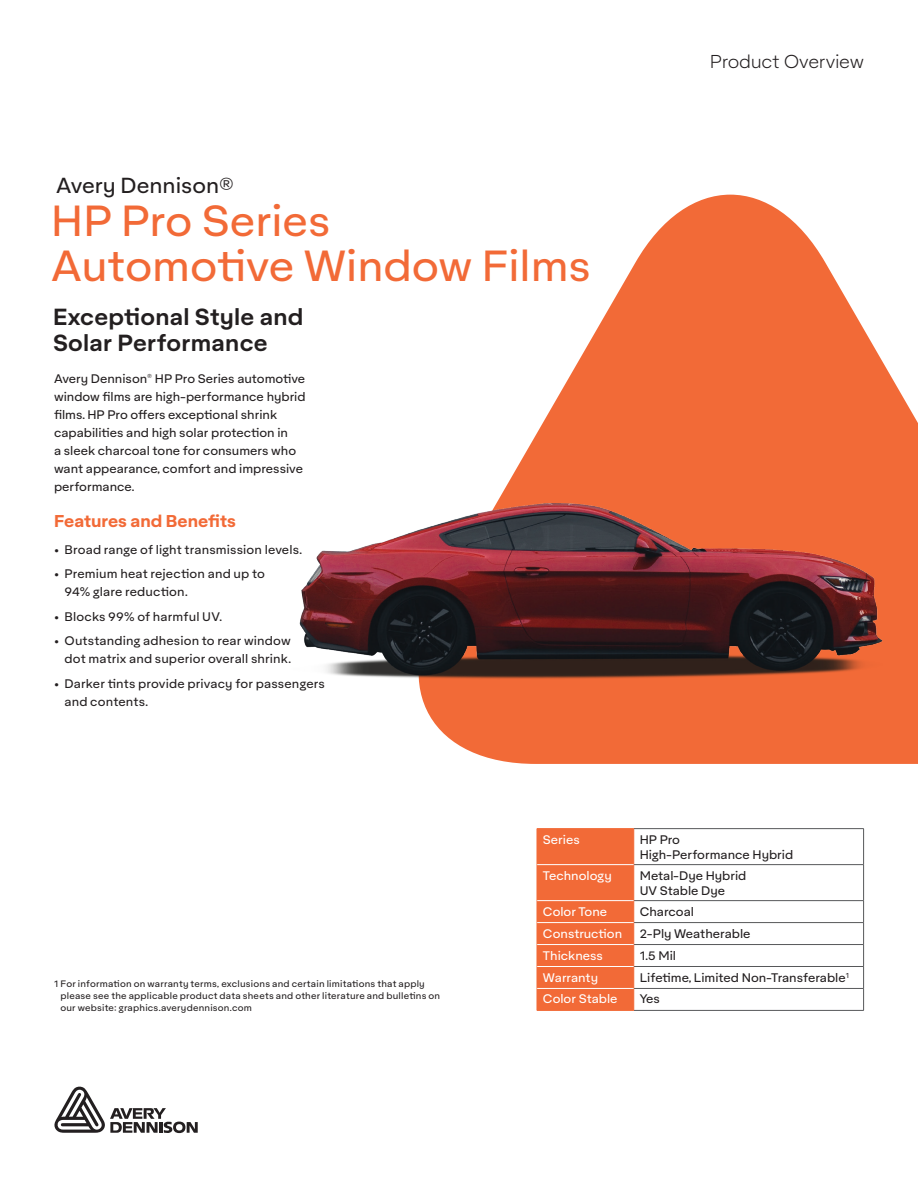
<style>
.page{position:relative;width:918px;height:1188px;background:#fff}
.page>*{position:absolute;margin:0;border:0;box-sizing:border-box;transform-origin:0 0}
.t1{font:42px/45px "Aktifo A";color:#f26a37}
.t2{font:600 22.5px/25.5px "Aktifo A";letter-spacing:.01em;color:#231f20}
.t3{font:21px "Aktifo A";color:#231f20}
.t4{font:300 18px "Aktifo A";letter-spacing:-.015em;color:#231f20}
.t5{font:700 16.5px "Aktifo A";color:#f26a37}
.t6{font:12px/18px "Aktifo A";color:#231f20}
.t7{font:12px "Aktifo A";color:#fff}
.t8{font:9px/12px "Aktifo A";letter-spacing:.02em;color:#231f20}
</style>
<div class="page">
<hr style="left:634px;top:828px;width:230px;height:1px;background:#57585a">
<hr style="left:863px;top:829px;width:1px;height:35px;background:#57585a">
<hr style="left:634px;top:864px;width:230px;height:1px;background:#57585a">
<hr style="left:863px;top:865px;width:1px;height:35px;background:#57585a">
<hr style="left:634px;top:900px;width:230px;height:1px;background:#57585a">
<hr style="left:634px;top:922px;width:230px;height:1px;background:#57585a">
<hr style="left:634px;top:944px;width:230px;height:1px;background:#57585a">
<hr style="left:634px;top:966px;width:230px;height:1px;background:#57585a">
<hr style="left:634px;top:988px;width:230px;height:1px;background:#57585a">
<svg style="left:863px;top:901px;width:1px;height:109px"></svg>
<hr style="left:634px;top:1010px;width:230px;height:1px;background:#57585a">
<hr style="left:537px;top:828px;width:97px;height:1px;background:#f26a37">
<div style="left:537px;top:829px;width:98px;height:181px;background:#f26a37"></div>
<hr style="left:537px;top:1010px;width:97px;height:1px;background:#f26a37">
<hr style="left:537px;top:864px;width:97px;height:1px;background:#fff">
<hr style="left:537px;top:900px;width:97px;height:1px;background:#fff">
<hr style="left:537px;top:922px;width:97px;height:1px;background:#fff">
<hr style="left:537px;top:944px;width:97px;height:1px;background:#fff">
<hr style="left:537px;top:966px;width:97px;height:1px;background:#fff">
<hr style="left:537px;top:988px;width:97px;height:1px;background:#fff">
<svg style="left:54px;top:1086px;width:144px;height:47px"></svg>
<div style="left:904px;top:399px;width:14px;height:365px;background:#f26a37"></div>
<img style="left:299px;top:194px;width:605px;height:570px">
<h3 class="t3" style="left:56px;top:172px;width:179px">Avery Dennison®</h3>
<h1 class="t1" style="left:51px;top:197px;width:541px">HP Pro Series<br>Automotive Window Films</h1>
<h2 class="t2" style="left:53px;top:304px;width:252px">Exceptional Style and<br>Solar Performance</h2>
<p class="t6" style="left:54px;top:369px;width:253px">Avery Dennison<sup>®</sup> HP Pro Series automotive window films are high-performance hybrid films. HP Pro offers exceptional shrink capabilities and high solar protection in<br>a sleek charcoal tone for consumers who want appearance, comfort and impressive performance.</p>
<h3 class="t5" style="left:54px;top:510px;width:184px">Features and Benefits</h3>
<p class="t6" style="left:54px;top:540px;width:250px">• Broad range of light transmission levels.</p>
<p class="t6" style="left:64px;top:565px;width:202px;text-indent:-10px">• Premium heat rejection and up to<br>94% glare reduction.</p>
<p class="t6" style="left:54px;top:607px;width:170px">• Blocks 99% of harmful UV.</p>
<p class="t6" style="left:54px;top:632px;width:239px;text-align:right">• Outstanding adhesion to rear window dot matrix and superior overall shrink.</p>
<p class="t6" style="left:64px;top:674px;width:262px;text-indent:-10px">• Darker tints provide privacy for passengers and contents.</p>
<h3 class="t4" style="left:710px;top:50px;width:156px">Product Overview</h3>
<p class="t8" style="left:60px;top:977px;width:381px;text-indent:-6px">1 For information on warranty terms, exclusions and certain limitations that apply please see the applicable product data sheets and other literature and bulletins on our website: graphics.averydennison.com</p>
<p class="t7" style="left:543px;top:832px;width:38px">Series</p>
<p class="t6" style="left:640px;top:832px;width:155px;line-height:15px">HP Pro<br>High-Performance Hybrid</p>
<p class="t7" style="left:543px;top:868px;width:70px">Technology</p>
<p class="t6" style="left:640px;top:868px;width:108px;line-height:15px">Metal-Dye Hybrid<br>UV Stable Dye</p>
<p class="t7" style="left:543px;top:904px;width:66px">Color Tone</p>
<p class="t6" style="left:640px;top:902px;width:56px">Charcoal</p>
<p class="t7" style="left:543px;top:926px;width:81px">Construction</p>
<p class="t6" style="left:640px;top:924px;width:112px">2-Ply Weatherable</p>
<p class="t7" style="left:543px;top:948px;width:62px">Thickness</p>
<p class="t6" style="left:640px;top:946px;width:38px">1.5 Mil</p>
<p class="t7" style="left:543px;top:970px;width:57px">Warranty</p>
<p class="t6" style="left:640px;top:968px;width:211px">Lifetime, Limited Non-Transferable<sup>1</sup></p>
<p class="t7" style="left:543px;top:992px;width:76px">Color Stable</p>
<p class="t6" style="left:640px;top:990px;width:22px">Yes</p>
</div>
